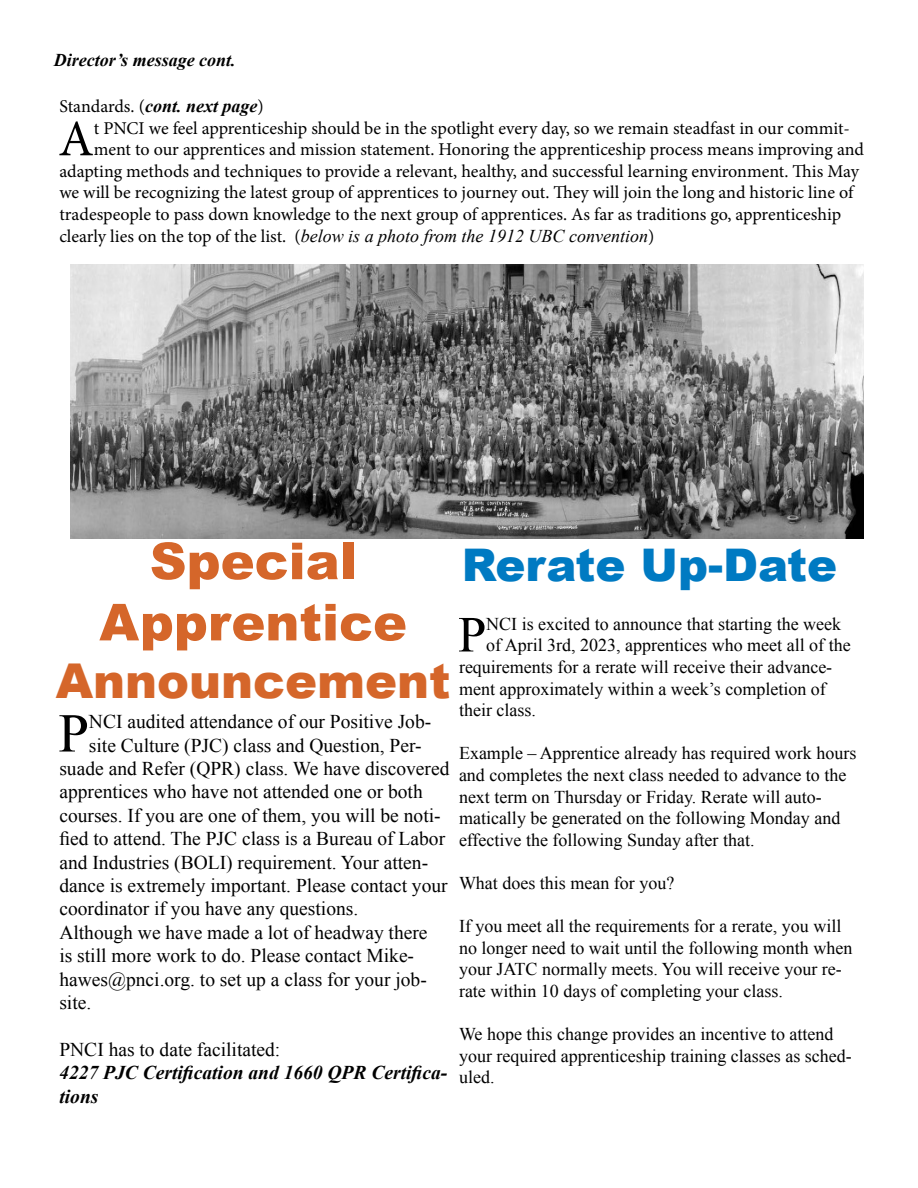
<style>
.page{position:relative;width:918px;height:1188px;background:#fff}
.page>*{position:absolute;margin:0;border:0;box-sizing:border-box;transform-origin:0 0}
.t1{font:54.9px "Times New Roman";color:#000}
.t2{font:51.3px "Minion Pro";color:#000}
.t3{font:900 51px/61.2px "Arial";color:#d5662a;text-align:center}
.t4{font:50.55px "Times New Roman";color:#000}
.t5{font:900 48px "Arial";color:#d5662a}
.t6{font:900 45px "Arial";color:#007ac2}
.t7{font:19.5px "Times New Roman";color:#000}
.t8{font:italic 700 19.5px/23.4px "Times New Roman";color:#000}
.t9{font:18px/21.6px "Times New Roman";color:#000}
.t10{font:18px "Minion Pro";letter-spacing:-.005em;color:#000}
.t11{font:italic 18px "Times New Roman";color:#000}
.t12{font:italic 700 18px "Times New Roman";color:#000}
.s1{font-family:"Minion Pro";font-weight:400;font-style:normal}
.s2{font-family:"Minion Pro";font-style:normal}
</style>
<div class="page">
<img style="left:70px;top:265px;width:794px;height:273px">
<p class="t12" style="left:54px;top:48px;width:183px">Director’s message cont.</p>
<p class="t12" style="left:59px;top:94px;width:206px"><span class="s1">Standards. (</span>cont. next page<span class="s1">)</span></p>
<h2 class="t2" style="left:58px;top:105px;width:37px">A</h2>
<p class="t10" style="left:94px;top:116px;width:758px">t PNCI we feel apprenticeship should be in the spotlight every day, so we remain steadfast in our commit-</p>
<p class="t10" style="left:94px;top:137px;width:772px">ment to our apprentices and mission statement. Honoring the apprenticeship process means improving and</p>
<p class="t10" style="left:59px;top:159px;width:801px">adapting methods and techniques to provide a relevant, healthy, and successful learning environment. This May</p>
<p class="t10" style="left:59px;top:181px;width:795px">we will be recognizing the latest group of apprentices to journey out. They will join the long and historic line of</p>
<p class="t10" style="left:59px;top:202px;width:783px">tradespeople to pass down knowledge to the next group of apprentices. As far as traditions go, apprenticeship</p>
<p class="t11" style="left:59px;top:223px;width:596px"><span class="s2">clearly lies on the top of the list. (</span>below is a photo from the 1912 UBC convention<span class="s2">)</span></p>
<h3 class="t3" style="left:99px;top:529px;width:309px">Special<br>Apprentice</h3>
<h3 class="t5" style="left:56px;top:646px;width:396px">Announcement</h3>
<h1 class="t1" style="left:58px;top:696px;width:32px">P</h1>
<p class="t7" style="left:89px;top:708px;width:344px">NCI audited attendance of our Positive Job-</p>
<p class="t7" style="left:89px;top:732px;width:334px">site Culture (PJC) class and Question, Per-</p>
<p class="t7" style="left:59px;top:755px;width:392px">suade and Refer (QPR) class. We have discovered</p>
<p class="t7" style="left:59px;top:779px;width:365px">apprentices who have not attended one or both</p>
<p class="t7" style="left:59px;top:802px;width:383px">courses. If you are one of them, you will be noti-</p>
<p class="t7" style="left:59px;top:825px;width:387px">fied to attend. The PJC class is a Bureau of Labor</p>
<p class="t7" style="left:59px;top:849px;width:370px">and Industries (BOLI) requirement. Your atten-</p>
<p class="t7" style="left:59px;top:872px;width:390px">dance is extremely important. Please contact your</p>
<p class="t7" style="left:59px;top:896px;width:300px">coordinator if you have any questions.</p>
<p class="t7" style="left:59px;top:919px;width:370px">Although we have made a lot of headway there</p>
<p class="t7" style="left:59px;top:942px;width:356px">is still more work to do. Please contact Mike-</p>
<p class="t7" style="left:59px;top:966px;width:369px">hawes@pnci.org. to set up a class for your job-</p>
<p class="t7" style="left:59px;top:989px;width:33px">site.</p>
<p class="t7" style="left:59px;top:1036px;width:222px">PNCI has to date facilitated:</p>
<p class="t8" style="left:59px;top:1060px;width:389px">4227 PJC Certification and 1660 QPR Certifica&shy;tions</p>
<h3 class="t6" style="left:462px;top:532px;width:377px">Rerate Up-Date</h3>
<h3 class="t4" style="left:458px;top:601px;width:30px">P</h3>
<p class="t9" style="left:486px;top:613px;width:356px">NCI is excited to announce that starting the week</p>
<p class="t9" style="left:486px;top:634px;width:366px">of April 3rd, 2023, apprentices who meet all of the</p>
<p class="t9" style="left:459px;top:656px;width:375px">requirements for a rerate will receive their advance-</p>
<p class="t9" style="left:459px;top:678px;width:368px">ment approximately within a week’s completion of</p>
<p class="t9" style="left:459px;top:699px;width:78px">their class.</p>
<p class="t9" style="left:459px;top:742px;width:399px">Example – Apprentice already has required work hours and completes the next class needed to advance to the next term on Thursday or Friday. Rerate will auto&shy;matically be generated on the following Monday and effective the following Sunday after that.</p>
<p class="t9" style="left:459px;top:872px;width:217px">What does this mean for you?</p>
<p class="t9" style="left:459px;top:915px;width:395px">If you meet all the requirements for a rerate, you will no longer need to wait until the following month when your JATC normally meets. You will receive your re&shy;rate within 10 days of completing your class.</p>
<p class="t9" style="left:459px;top:1023px;width:394px">We hope this change provides an incentive to attend your required apprenticeship training classes as sched&shy;uled.</p>
</div>
